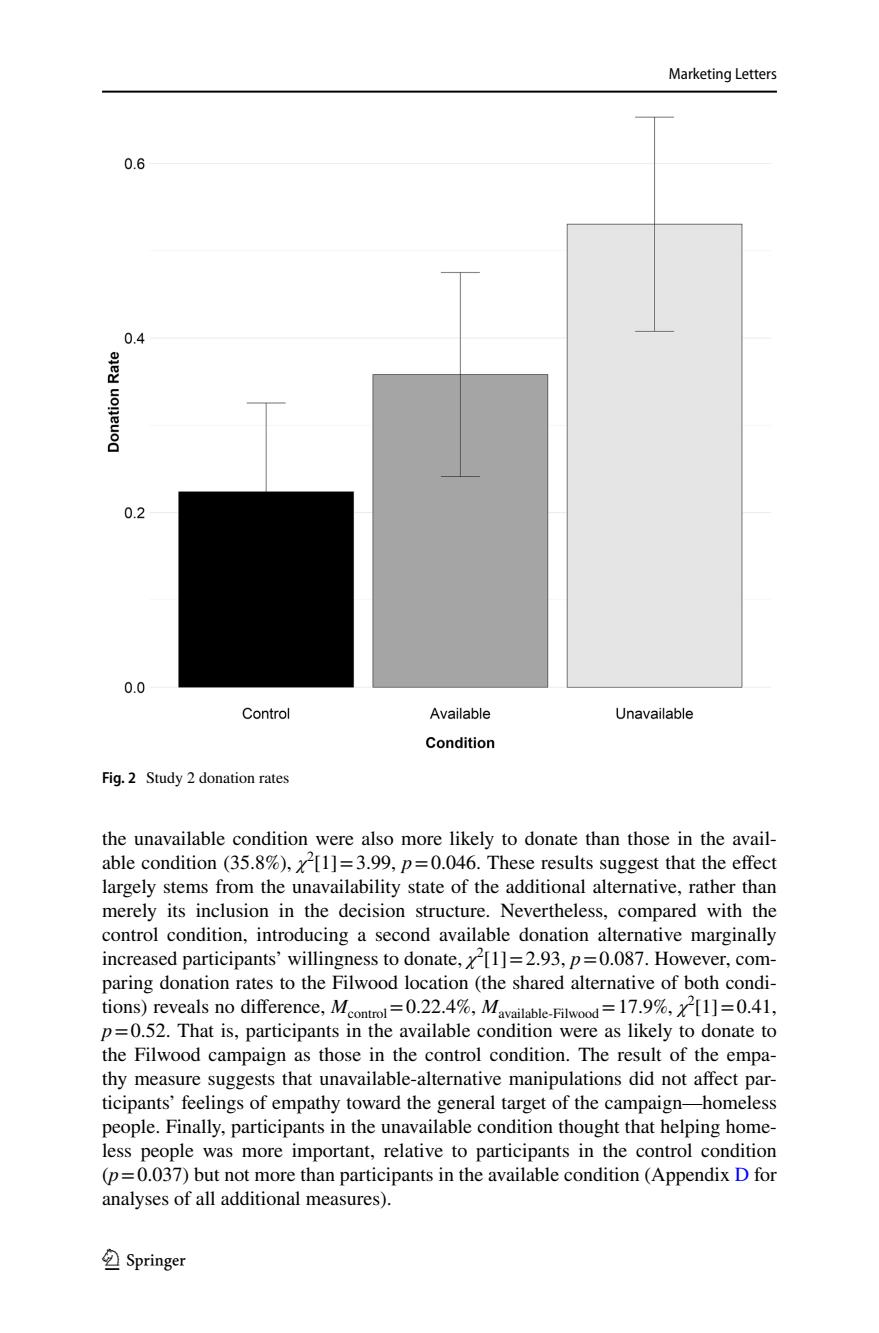
<style>
.page{position:relative;width:879px;height:1333px;background:#fff}
.page>*{position:absolute;margin:0;border:0;box-sizing:border-box;transform-origin:0 0}
.t1{font:30px "Springnew Regular 4";color:#000}
.t2{font:20px/24px "STIX";color:#000;text-align:justify}
.t3{font:16px "STIX";color:#000}
.t4{font:semi-condensed 16px "Myriad Pro";color:#000}
.s1{font-family:"Myriad Pro";font-weight:600;font-stretch:semi-condensed}
.s2{font-style:italic}
.s3{color:#00f}
</style>
<div class="page">
<hr style="left:102px;top:91px;width:675px;height:2px;background:#000">
<img style="left:108px;top:116px;width:663px;height:632px">
<p class="t3" style="left:102px;top:767px;width:189px"><span class="s1">Fig. 2</span> Study 2 donation rates</p>
<p class="t4" style="left:669px;top:65px;width:109px">Marketing Letters</p>
<p class="t2" style="left:102px;top:827px;width:676px">the unavailable condition were also more likely to donate than those in the avail&shy;able condition (35.8%), <span class="s2">χ</span><sup>2</sup>[1]=3.99, <span class="s2">p</span>=0.046. These results suggest that the effect largely stems from the unavailability state of the additional alternative, rather than merely its inclusion in the decision structure. Nevertheless, compared with the control condition, introducing a second available donation alternative marginally increased participants’ willingness to donate, <span class="s2">χ</span><sup>2</sup>[1]=2.93, <span class="s2">p</span>=0.087. However, com&shy;paring donation rates to the Filwood location (the shared alternative of both condi&shy;tions) reveals no difference, <span class="s2">M</span><sub>control</sub> =0.22.4%, <span class="s2">M</span><sub>available-Filwood</sub> =17.9%, <span class="s2">χ</span><sup>2</sup>[1]=0.41, <span class="s2">p</span>=0.52. That is, participants in the available condition were as likely to donate to the Filwood campaign as those in the control condition. The result of the empa&shy;thy measure suggests that unavailable-alternative manipulations did not affect par&shy;ticipants’ feelings of empathy toward the general target of the campaign—homeless people. Finally, participants in the unavailable condition thought that helping home&shy;less people was more important, relative to participants in the control condition (<span class="s2">p</span>=0.037) but not more than participants in the available condition (Appendix <span class="s3">D</span> for analyses of all additional measures).</p>
<h1 class="t1" style="left:105px;top:1248px;width:83px">1 3</h1>
</div>
